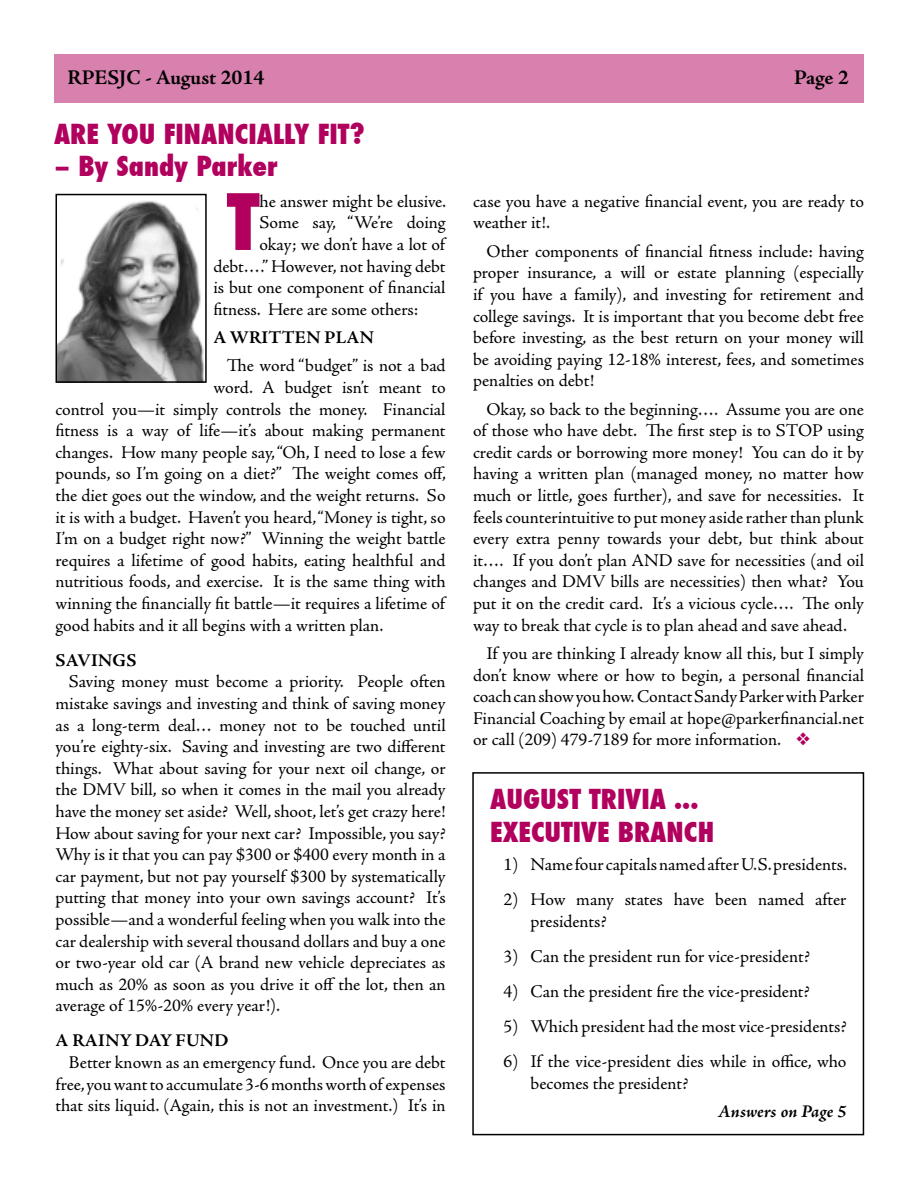
<style>
.page{position:relative;width:918px;height:1188px;background:#fff}
.page>*{position:absolute;margin:0;border:0;box-sizing:border-box;transform-origin:0 0}
.t1{font:800 condensed 75.3px "Futura";color:#b1005d}
.t2{font:800 condensed 27px "Futura";color:#b1005d}
.t3{font:800 condensed 26.85px/32.2px "Futura";color:#b1005d}
.t4{font:700 21px "Adobe Jenson Pro";color:#000}
.t5{font:18px/21.6px "Adobe Jenson Pro";letter-spacing:-.005em;color:#000;text-align:justify}
.t6{font:700 18px "Adobe Jenson Pro";letter-spacing:.015em;color:#000}
.t7{font:italic 700 18px "Adobe Jenson Pro";letter-spacing:-.005em;color:#000}
.s1{color:#b1005d}
</style>
<div class="page">
<div style="left:54px;top:54px;width:810px;height:48px;background:#d880ae"></div>
<div style="left:472px;top:772px;width:392px;height:363px;border:2px solid #000"></div>
<img style="left:59px;top:200px;width:145px;height:180px">
<div style="left:56px;top:194px;width:151px;height:189px;border:2px solid #000"></div>
<p class="t4" style="left:68px;top:66px;width:199px">RPESJC - August 2014</p>
<p class="t4" style="left:794px;top:66px;width:56px">Page 2</p>
<h2 class="t2" style="left:54px;top:115px;width:313px">ARE YOU FINANCIALLY FIT?</h2>
<h2 class="t2" style="left:54px;top:148px;width:225px">– By Sandy Parker</h2>
<h1 class="t1" style="left:227px;top:171px;width:34px">T</h1>
<p class="t5" style="left:260px;top:191px;width:188px">he answer might be elusive.</p>
<p class="t5" style="left:260px;top:212px;width:188px">Some say, “We’re doing</p>
<p class="t5" style="left:260px;top:234px;width:187px">okay; we don’t have a lot of</p>
<p class="t5" style="left:213px;top:255px;width:234px">debt….” However, not having debt</p>
<p class="t5" style="left:213px;top:277px;width:234px">is but one component of financial</p>
<p class="t5" style="left:213px;top:299px;width:206px">fitness. Here are some others:</p>
<p class="t6" style="left:214px;top:327px;width:162px">A WRITTEN PLAN</p>
<p class="t5" style="left:227px;top:355px;width:220px">The word “budget” is not a bad</p>
<p class="t5" style="left:213px;top:377px;width:234px">word. A budget isn’t meant to</p>
<p class="t5" style="left:55px;top:399px;width:392px">control you—it simply controls the money. Financial</p>
<p class="t5" style="left:55px;top:420px;width:392px">fitness is a way of life—it’s about making permanent</p>
<p class="t5" style="left:55px;top:442px;width:392px">changes. How many people say, “Oh, I need to lose a few</p>
<p class="t5" style="left:55px;top:463px;width:392px">pounds, so I’m going on a diet?” The weight comes off,</p>
<p class="t5" style="left:55px;top:485px;width:392px">the diet goes out the window, and the weight returns. So</p>
<p class="t5" style="left:55px;top:507px;width:392px">it is with a budget. Haven’t you heard, “Money is tight, so</p>
<p class="t5" style="left:55px;top:528px;width:392px">I’m on a budget right now?” Winning the weight battle</p>
<p class="t5" style="left:55px;top:550px;width:392px">requires a lifetime of good habits, eating healthful and</p>
<p class="t5" style="left:55px;top:571px;width:392px">nutritious foods, and exercise. It is the same thing with</p>
<p class="t5" style="left:55px;top:593px;width:391px">winning the financially fit battle—it requires a lifetime of</p>
<p class="t5" style="left:55px;top:615px;width:329px">good habits and it all begins with a written plan.</p>
<p class="t6" style="left:56px;top:650px;width:82px">SAVINGS</p>
<p class="t5" style="left:55px;top:671px;width:392px;text-indent:14px">Saving money must become a priority. People often mistake savings and investing and think of saving money as a long-term deal… money not to be touched until you’re eighty-six. Saving and investing are two different things. What about saving for your next oil change, or the DMV bill, so when it comes in the mail you already have the money set aside? Well, shoot, let’s get crazy here!<br>How about saving for your next car? Impossible, you say?<br>Why is it that you can pay $300 or $400 every month in a car payment, but not pay yourself $300 by systematically putting that money into your own savings account? It’s possible—and a wonderful feeling when you walk into the car dealership with several thousand dollars and buy a one or two-year old car (A brand new vehicle depreciates as much as 20% as soon as you drive it off the lot, then an average of 15%-20% every year!).</p>
<p class="t6" style="left:56px;top:1031px;width:175px">A RAINY DAY FUND</p>
<p class="t5" style="left:55px;top:1052px;width:392px;text-indent:14px">Better known as an emergency fund. Once you are debt free, you want to accumulate 3-6 months worth of expenses that sits liquid. (Again, this is not an investment.) It’s in</p>
<p class="t5" style="left:473px;top:191px;width:392px">case you have a negative financial event, you are ready to weather it!.</p>
<p class="t5" style="left:473px;top:241px;width:393px;text-indent:14px">Other components of financial fitness include: having proper insurance, a will or estate planning (especially if you have a family), and investing for retirement and college savings. It is important that you become debt free before investing, as the best return on your money will be avoiding paying 12-18% interest, fees, and sometimes penalties on debt!</p>
<p class="t5" style="left:473px;top:399px;width:393px;text-indent:14px">Okay, so back to the beginning…. Assume you are one of those who have debt. The first step is to STOP using credit cards or borrowing more money! You can do it by having a written plan (managed money, no matter how much or little, goes further), and save for necessities. It feels counterintuitive to put money aside rather than plunk every extra penny towards your debt, but think about it…. If you don’t plan AND save for necessities (and oil changes and DMV bills are necessities) then what? You put it on the credit card. It’s a vicious cycle…. The only way to break that cycle is to plan ahead and save ahead.</p>
<p class="t5" style="left:473px;top:643px;width:393px;text-indent:14px">If you are thinking I already know all this, but I simply don’t know where or how to begin, a personal financial coach can show you how. Contact Sandy Parker with Parker Financial Coaching by email at hope@parkerfinancial.net or call (209) 479-7189 for more information. <span class="s1">❖</span></p>
<h3 class="t3" style="left:490px;top:784px;width:226px">AUGUST TRIVIA ...<br>EXECUTIVE BRANCH</h3>
<p class="t5" style="left:504px;top:854px;width:345px">1) Name four capitals named after U.S. presidents.</p>
<p class="t5" style="left:531px;top:889px;width:317px;text-indent:-27px">2) How many states have been named after presidents?</p>
<p class="t5" style="left:504px;top:946px;width:308px">3) Can the president run for vice-president?</p>
<p class="t5" style="left:504px;top:981px;width:308px">4) Can the president fire the vice-president?</p>
<p class="t5" style="left:504px;top:1016px;width:344px">5) Which president had the most vice-presidents?</p>
<p class="t5" style="left:531px;top:1051px;width:317px;text-indent:-27px">6) If the vice-president dies while in office, who becomes the president?</p>
<p class="t7" style="left:718px;top:1101px;width:130px">Answers on Page 5</p>
</div>
